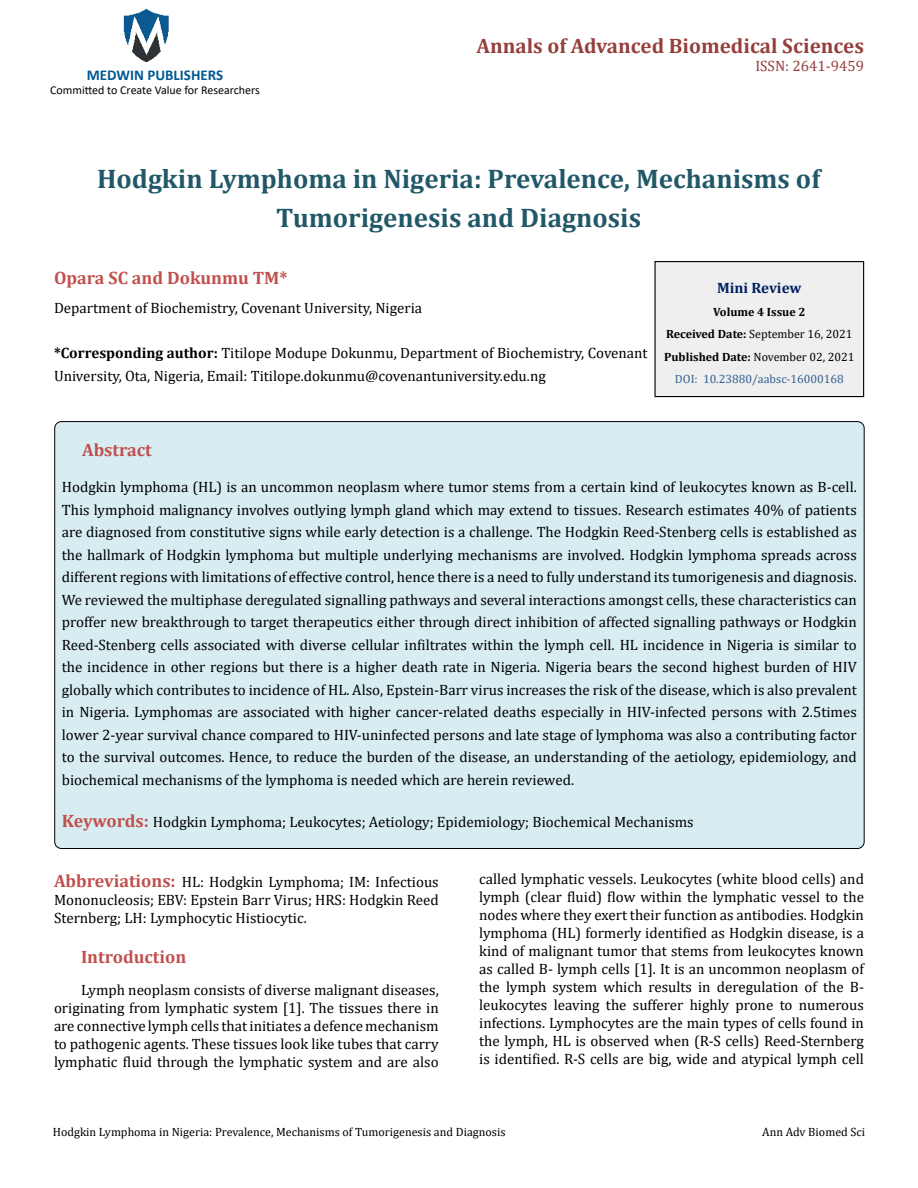
<style>
.page{position:relative;width:918px;height:1188px;background:#fff}
.page>*{position:absolute;margin:0;border:0;box-sizing:border-box;transform-origin:0 0}
.t1{font:700 27px/39px "Cambria";color:#215868;text-align:center}
.t2{font:700 21px "Cambria";color:#953f3c}
.t3{font:700 18px "Cambria";color:#c0504d}
.t4{font:15px/18px "Cambria";color:#000;text-align:justify}
.t5{font:700 15px "Calibri";color:#005991}
.t6{font:15px "Cambria";color:#953f3c}
.t7{font:700 15px "Cambria";color:#002060}
.t8{font:700 12px/22.5px "Cambria";color:#000;text-align:center}
.t9{font:12px "Cambria";color:#000}
.t10{font:12px "Calibri";color:#000}
.s1{font-weight:700}
.s2{font-weight:400}
.s3{font-weight:400;color:#365f91}
.s4{font-weight:700;font-size:18px;color:#c0504d}
</style>
<div class="page">
<img style="left:123px;top:8px;width:46px;height:54px">
<div style="left:655px;top:262px;width:209px;height:135px;background:#efefef"></div>
<div style="left:654px;top:261px;width:210px;height:136px;border:1px solid #000"></div>
<div style="left:55px;top:422px;width:809px;height:427px;background:#d8edf2;border-radius:7px"></div>
<p class="t5" style="left:87px;top:64px;width:138px">MEDWIN PUBLISHERS</p>
<p class="t10" style="left:50px;top:82px;width:211px">Committed to Create Value for Researchers</p>
<h2 class="t2" style="left:476px;top:31px;width:389px">Annals of Advanced Biomedical Sciences</h2>
<p class="t6" style="left:755px;top:57px;width:110px">ISSN: 2641-9459</p>
<h1 class="t1" style="left:97px;top:158px;width:725px">Hodgkin Lymphoma in Nigeria: Prevalence, Mechanisms of<br>Tumorigenesis and Diagnosis</h1>
<p class="t3" style="left:54px;top:265px;width:235px">Opara SC and Dokunmu TM*</p>
<p class="t4" style="left:54px;top:299px;width:370px">Department of Biochemistry, Covenant University, Nigeria</p>
<p class="t4" style="left:54px;top:342px;width:595px;line-height:22.5px"><span class="s1">*Corresponding author:</span> Titilope Modupe Dokunmu, Department of Biochemistry, Covenant<br>University, Ota, Nigeria, Email: Titilope.dokunmu@covenantuniversity.edu.ng</p>
<p class="t7" style="left:717px;top:278px;width:86px">Mini Review</p>
<p class="t8" style="left:664px;top:300px;width:192px">Volume 4 Issue 2<br>Received Date: <span class="s2">September 16, 2021<br></span>Published Date: <span class="s2">November 02, 2021<br></span><span class="s3">DOI: 10.23880/aabsc-16000168</span></p>
<p class="t3" style="left:82px;top:437px;width:71px">Abstract</p>
<p class="t4" style="left:62px;top:476px;width:797px;line-height:22.5px">Hodgkin lymphoma (HL) is an uncommon neoplasm where tumor stems from a certain kind of leukocytes known as B-cell.<br>This lymphoid malignancy involves outlying lymph gland which may extend to tissues. Research estimates 40% of patients are diagnosed from constitutive signs while early detection is a challenge. The Hodgkin Reed-Stenberg cells is established as the hallmark of Hodgkin lymphoma but multiple underlying mechanisms are involved. Hodgkin lymphoma spreads across different regions with limitations of effective control, hence there is a need to fully understand its tumorigenesis and diagnosis.<br>We reviewed the multiphase deregulated signalling pathways and several interactions amongst cells, these characteristics can proffer new breakthrough to target therapeutics either through direct inhibition of affected signalling pathways or Hodgkin Reed-Stenberg cells associated with diverse cellular infiltrates within the lymph cell. HL incidence in Nigeria is similar to the incidence in other regions but there is a higher death rate in Nigeria. Nigeria bears the second highest burden of HIV globally which contributes to incidence of HL. Also, Epstein-Barr virus increases the risk of the disease, which is also prevalent in Nigeria. Lymphomas are associated with higher cancer-related deaths especially in HIV-infected persons with 2.5times lower 2-year survival chance compared to HIV-uninfected persons and late stage of lymphoma was also a contributing factor to the survival outcomes. Hence, to reduce the burden of the disease, an understanding of the aetiology, epidemiology, and biochemical mechanisms of the lymphoma is needed which are herein reviewed.</p>
<p class="t4" style="left:62px;top:812px;width:633px"><span class="s4">Keywords:</span> Hodgkin Lymphoma; Leukocytes; Aetiology; Epidemiology; Biochemical Mechanisms</p>
<p class="t4" style="left:54px;top:872px;width:386px"><span class="s4">Abbreviations:</span> HL: Hodgkin Lymphoma; IM: Infectious Mononucleosis; EBV: Epstein Barr Virus; HRS: Hodgkin Reed Sternberg; LH: Lymphocytic Histiocytic.</p>
<p class="t3" style="left:81px;top:944px;width:107px">Introduction</p>
<p class="t4" style="left:54px;top:980px;width:386px;text-indent:27px">Lymph neoplasm consists of diverse malignant diseases, originating from lymphatic system [1]. The tissues there in are connective lymph cells that initiates a defence mechanism to pathogenic agents. These tissues look like tubes that carry lymphatic fluid through the lymphatic system and are also</p>
<p class="t4" style="left:479px;top:870px;width:386px">called lymphatic vessels. Leukocytes (white blood cells) and lymph (clear fluid) flow within the lymphatic vessel to the nodes where they exert their function as antibodies. Hodgkin lymphoma (HL) formerly identified as Hodgkin disease, is a kind of malignant tumor that stems from leukocytes known as called B- lymph cells [1]. It is an uncommon neoplasm of the lymph system which results in deregulation of the B&shy;leukocytes leaving the sufferer highly prone to numerous infections. Lymphocytes are the main types of cells found in the lymph, HL is observed when (R-S cells) Reed-Sternberg is identified. R-S cells are big, wide and atypical lymph cell</p>
<p class="t9" style="left:53px;top:1125px;width:454px">Hodgkin Lymphoma in Nigeria: Prevalence, Mechanisms of Tumorigenesis and Diagnosis</p>
<p class="t9" style="left:762px;top:1125px;width:104px">Ann Adv Biomed Sci</p>
</div>
